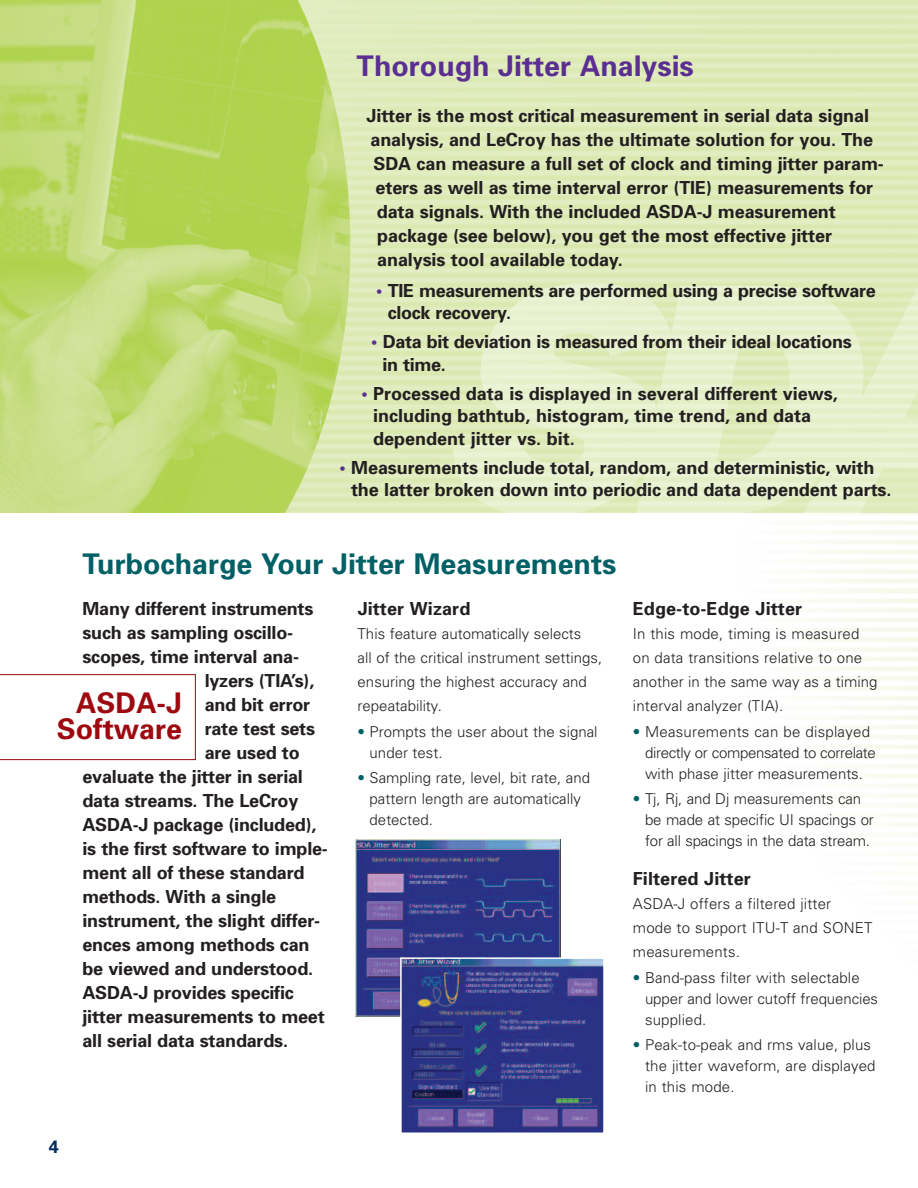
<style>
.page{position:relative;width:918px;height:1188px;background:#fff}
.page>*{position:absolute;margin:0;border:0;box-sizing:border-box;transform-origin:0 0}
.t1{font:700 28.5px "Univers";color:#006065}
.t2{font:700 28.5px "Univers";color:#5b2e91}
.t3{font:700 28.5px/25.5px "Univers";color:#9d090e;text-align:right}
.t4{font:700 18px/22.5px "Univers";letter-spacing:-.005em;color:#231f20}
.t5{font:700 18px "Univers";color:#002e5e}
.t6{font:300 15px/21px "Univers";color:#231f20}
.s1{color:#5b2e91}
.s2{color:#006065}
</style>
<div class="page">
<img style="left:453px;top:283px;width:465px;height:230px">
<img style="left:0;top:0;width:350px;height:513px">
<img style="left:356px;top:840px;width:204px;height:176px">
<img style="left:403px;top:960px;width:199px;height:171px">
<div style="left:400px;top:957px;width:205px;height:177px;border:2px solid #fff"></div>
<svg style="left:0;top:674px;width:196px;height:86px"></svg>
<h1 class="t2" style="left:357px;top:55px;width:339px">Thorough Jitter Analysis</h1>
<p class="t4" style="left:367px;top:106px;width:504px">Jitter is the most critical measurement in serial data signal</p>
<p class="t4" style="left:371px;top:130px;width:504px">analysis, and LeCroy has the ultimate solution for you. The</p>
<p class="t4" style="left:374px;top:154px;width:512px">SDA can measure a full set of clock and timing jitter param-</p>
<p class="t4" style="left:376px;top:178px;width:499px">eters as well as time interval error (TIE) measurements for</p>
<p class="t4" style="left:377px;top:202px;width:461px">data signals. With the included ASDA-J measurement</p>
<p class="t4" style="left:377px;top:226px;width:456px">package (see below), you get the most effective jitter</p>
<p class="t4" style="left:377px;top:250px;width:247px">analysis tool available today.</p>
<p class="t4" style="left:388px;top:281px;width:490px;text-indent:-12px"><span class="s1">•</span> TIE measurements are performed using a precise software clock recovery.</p>
<p class="t4" style="left:383px;top:332px;width:471px;text-indent:-11px"><span class="s1">•</span> Data bit deviation is measured from their ideal locations in time.</p>
<p class="t4" style="left:373px;top:384px;width:466px;text-indent:-12px"><span class="s1">•</span> Processed data is displayed in several different views, including bathtub, histogram, time trend, and data dependent jitter vs. bit.</p>
<p class="t4" style="left:351px;top:458px;width:542px;text-indent:-12px"><span class="s1">•</span> Measurements include total, random, and deterministic, with the latter broken down into periodic and data dependent parts.</p>
<h1 class="t1" style="left:83px;top:553px;width:535px">Turbocharge Your Jitter Measurements</h1>
<p class="t4" style="left:82px;top:599px;width:232px">Many different instruments</p>
<p class="t4" style="left:82px;top:623px;width:212px">such as sampling oscillo-</p>
<p class="t4" style="left:82px;top:647px;width:218px">scopes, time interval ana-</p>
<p class="t4" style="left:205px;top:671px;width:111px">lyzers (TIA’s),</p>
<p class="t4" style="left:205px;top:695px;width:107px">and bit error</p>
<p class="t4" style="left:205px;top:719px;width:112px">rate test sets</p>
<p class="t4" style="left:205px;top:743px;width:97px">are used to</p>
<p class="t4" style="left:82px;top:767px;width:222px">evaluate the jitter in serial</p>
<p class="t4" style="left:82px;top:791px;width:217px">data streams. The LeCroy</p>
<p class="t4" style="left:82px;top:815px;width:235px">ASDA-J package (included),</p>
<p class="t4" style="left:82px;top:839px;width:247px">is the first software to imple-</p>
<p class="t4" style="left:82px;top:863px;width:223px">ment all of these standard</p>
<p class="t4" style="left:82px;top:887px;width:195px">methods. With a single</p>
<p class="t4" style="left:83px;top:911px;width:239px">instrument, the slight differ-</p>
<p class="t4" style="left:83px;top:935px;width:229px">ences among methods can</p>
<p class="t4" style="left:83px;top:959px;width:232px">be viewed and understood.</p>
<p class="t4" style="left:83px;top:983px;width:213px">ASDA-J provides specific</p>
<p class="t4" style="left:83px;top:1007px;width:244px">jitter measurements to meet</p>
<p class="t4" style="left:83px;top:1031px;width:207px">all serial data standards.</p>
<p class="t4" style="left:358px;top:599px;width:114px">Jitter Wizard</p>
<p class="t6" style="left:358px;top:623px;width:246px;line-height:24px">This feature automatically selects<br>all of the critical instrument settings, ensuring the highest accuracy and repeatability.</p>
<p class="t6" style="left:370px;top:722px;width:229px;text-indent:-12px"><span class="s2">•</span> Prompts the user about the signal under test.</p>
<p class="t6" style="left:370px;top:769px;width:222px;text-indent:-12px"><span class="s2">•</span> Sampling rate, level, bit rate, and pattern length are automatically detected.</p>
<h1 class="t3" style="left:57px;top:693px;width:127px">ASDA-J<br>Software</h1>
<p class="t4" style="left:633px;top:599px;width:171px">Edge-to-Edge Jitter</p>
<p class="t6" style="left:633px;top:623px;width:246px;line-height:24px">In this mode, timing is measured on data transitions relative to one another in the same way as a timing interval analyzer (TIA).</p>
<p class="t6" style="left:645px;top:722px;width:232px;text-indent:-12px"><span class="s2">•</span> Measurements can be displayed directly or compensated to correlate with phase jitter measurements.</p>
<p class="t6" style="left:645px;top:790px;width:230px;text-indent:-12px"><span class="s2">•</span> Tj, Rj, and Dj measurements can be made at specific UI spacings or for all spacings in the data stream.</p>
<p class="t4" style="left:633px;top:869px;width:119px">Filtered Jitter</p>
<p class="t6" style="left:633px;top:893px;width:241px;line-height:24px">ASDA-J offers a filtered jitter mode to support ITU-T and SONET measurements.</p>
<p class="t6" style="left:645px;top:968px;width:235px;text-indent:-12px"><span class="s2">•</span> Band-pass filter with selectable upper and lower cutoff frequencies supplied.</p>
<p class="t6" style="left:645px;top:1036px;width:232px;text-indent:-12px"><span class="s2">•</span> Peak-to-peak and rms value, plus the jitter waveform, are displayed in this mode.</p>
<p class="t5" style="left:49px;top:1140px;width:12px">4</p>
</div>
